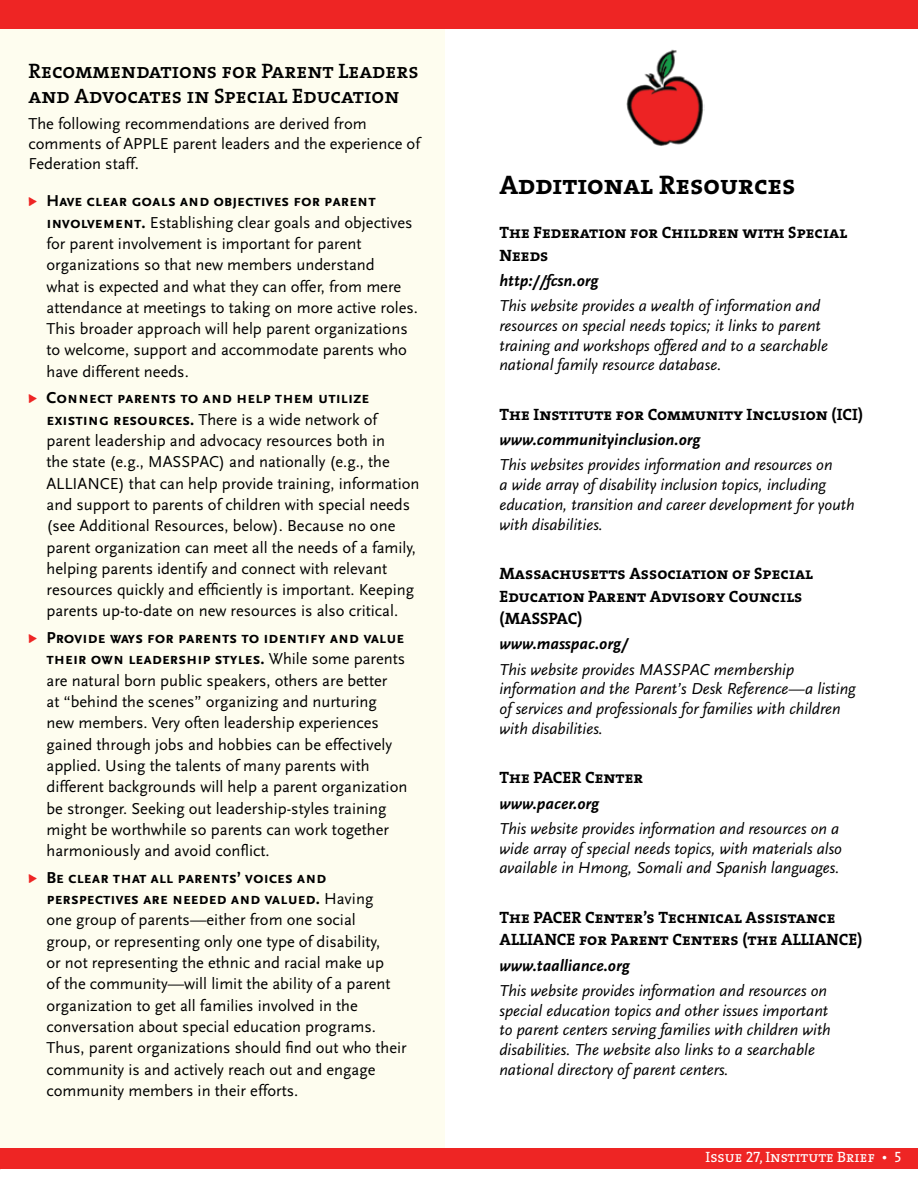
<style>
.page{position:relative;width:918px;height:1188px;background:#fff}
.page>*{position:absolute;margin:0;border:0;box-sizing:border-box;transform-origin:0 0}
.t1{font:27px "The Serif Bold Caps";color:#000}
.t2{font:21px/25.2px "The Serif Semi Bold Caps";color:#000}
.t3{font:16.5px/21.3px "Scala Sans";color:#000}
.t4{font:italic 16.5px/19.8px "Scala Sans";color:#000}
.t5{font:16.5px/22.5px "The Serif Bold Caps";color:#000}
.t6{font:700 16.5px/21.3px "Scala Sans Caps";color:#000;text-align:right}
.t7{font:italic 700 16.5px "Scala Sans";color:#000}
.t8{font:15px "The Serif Caps";color:#fff}
.s1{font-family:"Kosmik Glyphs";font-weight:400;color:#ee2524}
.s2{font-family:"Scala Sans Caps";font-weight:700}
.s3{font-family:"Scala Sans";font-weight:400}
</style>
<div class="page">
<div style="left:0;top:0;width:918px;height:28px;background:#ee2524"></div>
<div style="left:0;top:1148px;width:918px;height:21px;background:#ee2524"></div>
<div style="left:0;top:30px;width:444px;height:1118px;background:#fefdef"></div>
<img style="left:626px;top:49px;width:79px;height:97px">
<p class="t2" style="left:28px;top:57px;width:392px">Recommendations for Parent Leaders and Advocates in Special Education</p>
<p class="t3" style="left:28px;top:114px;width:393px;line-height:19.8px">The following recommendations are derived from comments of APPLE parent leaders and the experience of<br>Federation staff.</p>
<p class="t6" style="left:28px;top:190px;width:349px"><span class="s1">x</span> Have clear goals and objectives for parent</p>
<p class="t3" style="left:47px;top:212px;width:373px"><span class="s2">involvement.</span> Establishing clear goals and objectives for parent involvement is important for parent organizations so that new members understand<br>what is expected and what they can offer, from mere attendance at meetings to taking on more active roles.<br>This broader approach will help parent organizations to welcome, support and accommodate parents who have different needs.</p>
<p class="t6" style="left:28px;top:387px;width:343px"><span class="s1">x</span> Connect parents to and help them utilize</p>
<p class="t3" style="left:47px;top:409px;width:375px"><span class="s2">existing resources.</span> There is a wide network of parent leadership and advocacy resources both in<br>the state (e.g., MASSPAC) and nationally (e.g., the ALLIANCE) that can help provide training, information and support to parents of children with special needs (see Additional Resources, below). Because no one parent organization can meet all the needs of a family, helping parents identify and connect with relevant resources quickly and efficiently is important. Keeping parents up-to-date on new resources is also critical.</p>
<p class="t6" style="left:28px;top:627px;width:378px"><span class="s1">x</span> Provide ways for parents to identify and value their own leadership styles. <span class="s3">While some parents</span></p>
<p class="t3" style="left:47px;top:670px;width:363px">are natural born public speakers, others are better<br>at “behind the scenes” organizing and nurturing new members. Very often leadership experiences gained through jobs and hobbies can be effectively applied. Using the talents of many parents with different backgrounds will help a parent organization be stronger. Seeking out leadership-styles training might be worthwhile so parents can work together harmoniously and avoid conflict.</p>
<p class="t6" style="left:47px;top:867px;width:328px;text-align:left;text-indent:-18px"><span class="s1">x</span> Be clear that all parents’ voices and perspectives are needed and valued. <span class="s3">Having</span></p>
<p class="t3" style="left:47px;top:910px;width:362px">one group of parents—either from one social<br>group, or representing only one type of disability,<br>or not representing the ethnic and racial make up<br>of the community—will limit the ability of a parent organization to get all families involved in the conversation about special education programs.<br>Thus, parent organizations should find out who their community is and actively reach out and engage community members in their efforts.</p>
<h1 class="t1" style="left:500px;top:162px;width:298px">Additional Resources</h1>
<p class="t5" style="left:500px;top:221px;width:349px">The Federation for Children with Special<br>Needs</p>
<p class="t7" style="left:500px;top:271px;width:101px">http://fcsn.org</p>
<p class="t4" style="left:500px;top:296px;width:330px">This website provides a wealth of information and resources on special needs topics; it links to parent training and workshops offered and to a searchable national family resource database.</p>
<p class="t5" style="left:500px;top:403px;width:365px">The Institute for Community Inclusion (ICI)</p>
<p class="t7" style="left:500px;top:431px;width:203px">www.communityinclusion.org</p>
<p class="t4" style="left:500px;top:455px;width:357px">This websites provides information and resources on<br>a wide array of disability inclusion topics, including education, transition and career development for youth with disabilities.</p>
<p class="t5" style="left:500px;top:562px;width:315px">Massachusetts Association of Special<br>Education Parent Advisory Councils (MASSPAC)</p>
<p class="t7" style="left:500px;top:635px;width:130px">www.masspac.org/</p>
<p class="t4" style="left:500px;top:660px;width:358px">This website provides MASSPAC membership information and the Parent’s Desk Reference—a listing of services and professionals for families with children with disabilities.</p>
<p class="t5" style="left:500px;top:766px;width:145px">The PACER Center</p>
<p class="t7" style="left:500px;top:794px;width:101px">www.pacer.org</p>
<p class="t4" style="left:500px;top:819px;width:344px">This website provides information and resources on a wide array of special needs topics, with materials also available in Hmong, Somali and Spanish languages.</p>
<p class="t5" style="left:500px;top:906px;width:364px">The PACER Center’s Technical Assistance<br>ALLIANCE for Parent Centers (the ALLIANCE)</p>
<p class="t7" style="left:500px;top:956px;width:132px">www.taalliance.org</p>
<p class="t4" style="left:500px;top:981px;width:333px">This website provides information and resources on special education topics and other issues important to parent centers serving families with children with disabilities. The website also links to a searchable national directory of parent centers.</p>
<p class="t8" style="left:706px;top:1145px;width:197px">Issue 27, Institute Brief • 5</p>
</div>
